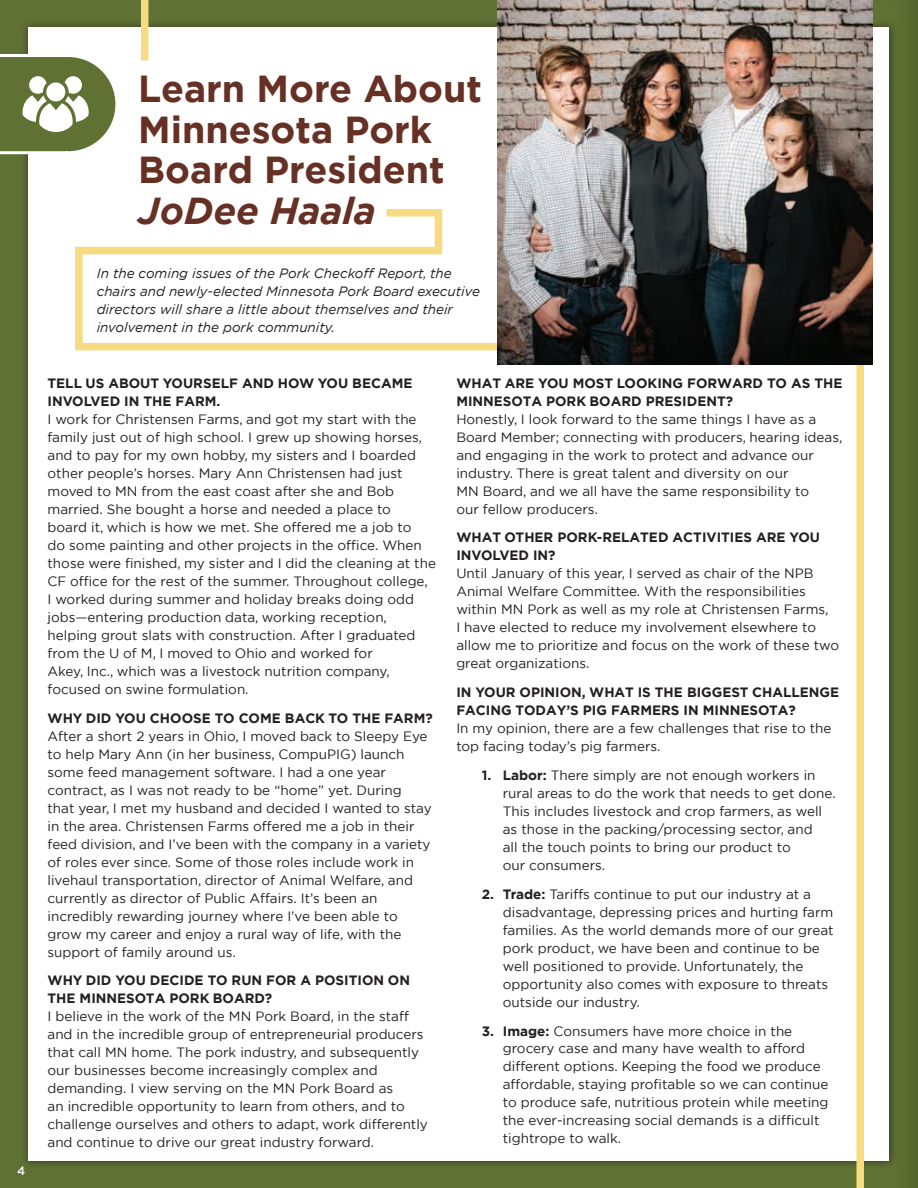
<style>
.page{position:relative;width:918px;height:1188px;background:#5f7233}
.page>*{position:absolute;margin:0;border:0;box-sizing:border-box;transform-origin:0 0}
.t1{font:700 37.5px/40.5px "Gotham";color:#663124}
.t2{font:italic 700 37.5px "Gotham";color:#663124}
.t3{font:13.5px/18px "Gotham";color:#231f20}
.t4{font:700 13.5px/18px "Gotham";color:#231f20}
.t5{font:italic 13.5px/18px "Gotham";color:#231f20}
.t6{font:500 12px "Gotham";color:#fff}
.s1{font-weight:700}
</style>
<div class="page">
<div style="left:20px;top:19px;width:878px;height:1150px;background:#231f20;opacity:.75"></div>
<div style="left:29px;top:27px;width:860px;height:1134px;background:#fff"></div>
<svg style="left:0;top:52px;width:116px;height:104px"></svg>
<svg style="left:75px;top:205px;width:423px;height:149px"></svg>
<div style="left:141px;top:0;width:7px;height:60px;background:#f8da81"></div>
<div style="left:856px;top:357px;width:8px;height:831px;background:#f8da81"></div>
<img style="left:498px;top:0;width:375px;height:364px">
<p class="t6" style="left:17px;top:1162px;width:10px">4</p>
<h1 class="t1" style="left:138px;top:69px;width:345px">Learn More About<br>Minnesota Pork<br>Board President</h1>
<h1 class="t2" style="left:138px;top:186px;width:239px">JoDee Haala</h1>
<p class="t5" style="left:97px;top:264px;width:385px">In the coming issues of the Pork Checkoff Report, the chairs and newly-elected Minnesota Pork Board executive directors will share a little about themselves and their involvement in the pork community.</p>
<p class="t4" style="left:48px;top:374px;width:366px">TELL US ABOUT YOURSELF AND HOW YOU BECAME<br>INVOLVED IN THE FARM.</p>
<p class="t3" style="left:48px;top:410px;width:390px">I work for Christensen Farms, and got my start with the family just out of high school. I grew up showing horses, and to pay for my own hobby, my sisters and I boarded other people’s horses. Mary Ann Christensen had just moved to MN from the east coast after she and Bob married. She bought a horse and needed a place to<br>board it, which is how we met. She offered me a job to<br>do some painting and other projects in the office. When those were finished, my sister and I did the cleaning at the CF office for the rest of the summer. Throughout college,<br>I worked during summer and holiday breaks doing odd jobs—entering production data, working reception, helping grout slats with construction. After I graduated from the U of M, I moved to Ohio and worked for<br>Akey, Inc., which was a livestock nutrition company, focused on swine formulation.</p>
<p class="t4" style="left:48px;top:709px;width:387px">WHY DID YOU CHOOSE TO COME BACK TO THE FARM?</p>
<p class="t3" style="left:48px;top:726px;width:386px">After a short 2 years in Ohio, I moved back to Sleepy Eye to help Mary Ann (in her business, CompuPIG) launch some feed management software. I had a one year contract, as I was not ready to be “home” yet. During that year, I met my husband and decided I wanted to stay in the area. Christensen Farms offered me a job in their feed division, and I’ve been with the company in a variety of roles ever since. Some of those roles include work in livehaul transportation, director of Animal Welfare, and currently as director of Public Affairs. It’s been an incredibly rewarding journey where I’ve been able to grow my career and enjoy a rural way of life, with the support of family around us.</p>
<p class="t4" style="left:48px;top:971px;width:364px">WHY DID YOU DECIDE TO RUN FOR A POSITION ON<br>THE MINNESOTA PORK BOARD?</p>
<p class="t3" style="left:48px;top:1007px;width:382px">I believe in the work of the MN Pork Board, in the staff and in the incredible group of entrepreneurial producers that call MN home. The pork industry, and subsequently our businesses become increasingly complex and demanding. I view serving on the MN Pork Board as<br>an incredible opportunity to learn from others, and to challenge ourselves and others to adapt, work differently and continue to drive our great industry forward.</p>
<p class="t4" style="left:456px;top:374px;width:388px">WHAT ARE YOU MOST LOOKING FORWARD TO AS THE<br>MINNESOTA PORK BOARD PRESIDENT?</p>
<p class="t3" style="left:456px;top:410px;width:388px">Honestly, I look forward to the same things I have as a Board Member; connecting with producers, hearing ideas, and engaging in the work to protect and advance our industry. There is great talent and diversity on our<br>MN Board, and we all have the same responsibility to<br>our fellow producers.</p>
<p class="t4" style="left:456px;top:529px;width:365px">WHAT OTHER PORK-RELATED ACTIVITIES ARE YOU<br>INVOLVED IN?</p>
<p class="t3" style="left:456px;top:564px;width:384px">Until January of this year, I served as chair of the NPB Animal Welfare Committee. With the responsibilities within MN Pork as well as my role at Christensen Farms,<br>I have elected to reduce my involvement elsewhere to allow me to prioritize and focus on the work of these two great organizations.</p>
<p class="t4" style="left:456px;top:683px;width:384px">IN YOUR OPINION, WHAT IS THE BIGGEST CHALLENGE<br>FACING TODAY’S PIG FARMERS IN MINNESOTA?</p>
<p class="t3" style="left:456px;top:719px;width:377px">In my opinion, there are a few challenges that rise to the top facing today’s pig farmers.</p>
<p class="t3" style="left:503px;top:766px;width:334px;text-indent:-21px"><span class="s1">1. Labor:</span> There simply are not enough workers in rural areas to do the work that needs to get done.<br>This includes livestock and crop farmers, as well as those in the packing/processing sector, and<br>all the touch points to bring our product to<br>our consumers.</p>
<p class="t3" style="left:503px;top:885px;width:332px;text-indent:-21px"><span class="s1">2. Trade:</span> Tariffs continue to put our industry at a disadvantage, depressing prices and hurting farm families. As the world demands more of our great pork product, we have been and continue to be well positioned to provide. Unfortunately, the opportunity also comes with exposure to threats outside our industry.</p>
<p class="t3" style="left:503px;top:1021px;width:327px;text-indent:-21px"><span class="s1">3. Image:</span> Consumers have more choice in the grocery case and many have wealth to afford different options. Keeping the food we produce affordable, staying profitable so we can continue to produce safe, nutritious protein while meeting the ever-increasing social demands is a difficult tightrope to walk.</p>
</div>
